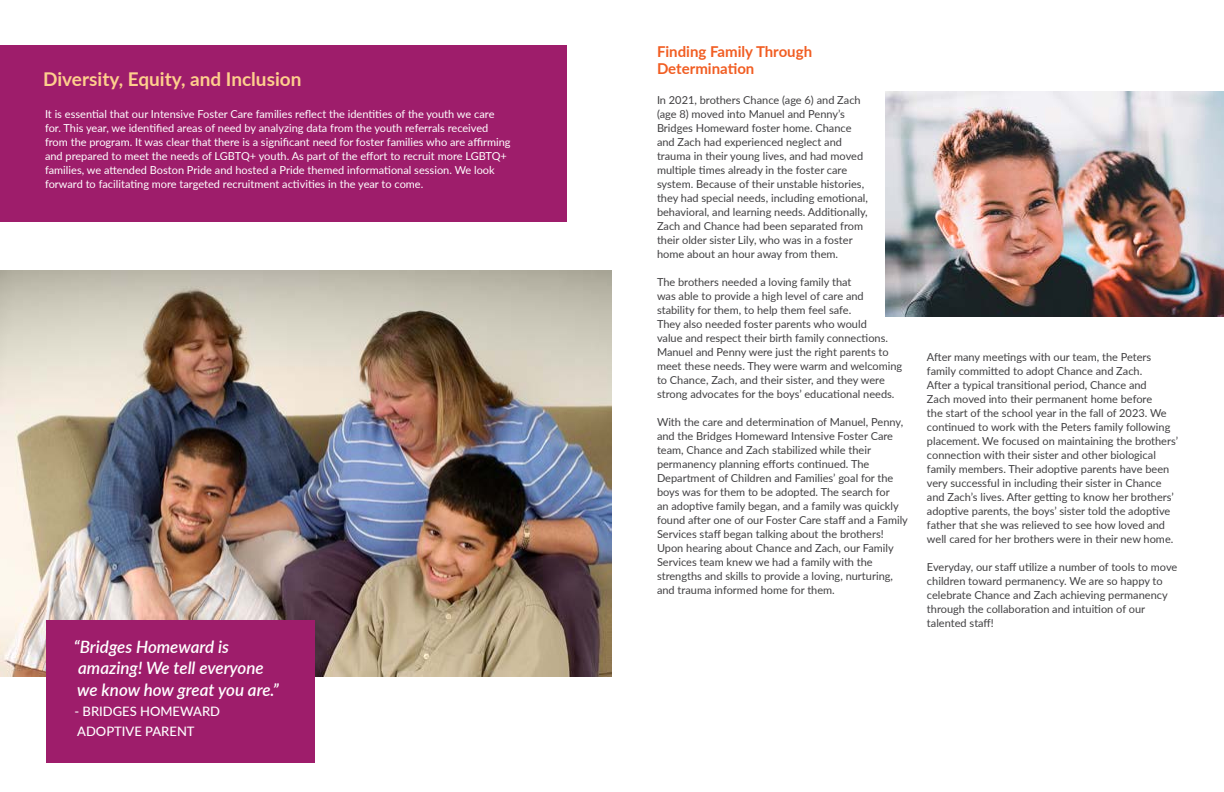
<style>
.page{position:relative;width:1224px;height:792px;background:#fff}
.page>*{position:absolute;margin:0;border:0;box-sizing:border-box;transform-origin:0 0}
.t1{font:700 19px "Lato";color:#fecf8d}
.t2{font:italic 600 17px/20.4px "Lato";color:#fff}
.t3{font:700 15px/17px "Lato";color:#f15d22}
.t4{font:500 13px/20px "Lato";color:#fff}
.t5{font:11px/14px "Lato";color:#414042}
.t6{font:11px/14px "Lato";color:#fff}
</style>
<div class="page">
<div style="left:0;top:45px;width:567px;height:177px;background:#9e1d6b"></div>
<img style="left:886px;top:91px;width:338px;height:225px">
<img style="left:0;top:271px;width:612px;height:405px">
<div style="left:47px;top:621px;width:268px;height:142px;background:#9e1d6b"></div>
<h1 class="t1" style="left:43px;top:65px;width:260px">Diversity, Equity, and Inclusion</h1>
<p class="t6" style="left:45px;top:107px;width:467px">It is essential that our Intensive Foster Care families reflect the identities of the youth we care for. This year, we identified areas of need by analyzing data from the youth referrals received from the program. It was clear that there is a significant need for foster families who are affirming and prepared to meet the needs of LGBTQ+ youth. As part of the effort to recruit more LGBTQ+ families, we attended Boston Pride and hosted a Pride themed informational session. We look forward to facilitating more targeted recruitment activities in the year to come.</p>
<h2 class="t2" style="left:74px;top:636px;width:192px">“Bridges Homeward is amazing! We tell everyone</h2>
<h2 class="t2" style="left:77px;top:679px;width:203px">we know how great you are.”</h2>
<p class="t4" style="left:75px;top:701px;width:147px">- BRIDGES HOMEWARD<br>ADOPTIVE PARENT</p>
<h3 class="t3" style="left:657px;top:42px;width:157px">Finding Family Through<br>Determination</h3>
<p class="t5" style="left:657px;top:93px;width:212px">In 2021, brothers Chance (age 6) and Zach (age 8) moved into Manuel and Penny’s Bridges Homeward foster home. Chance and Zach had experienced neglect and trauma in their young lives, and had moved multiple times already in the foster care system. Because of their unstable histories, they had special needs, including emotional, behavioral, and learning needs. Additionally, Zach and Chance had been separated from their older sister Lily, who was in a foster home about an hour away from them.</p>
<p class="t5" style="left:657px;top:275px;width:247px">The brothers needed a loving family that<br>was able to provide a high level of care and stability for them, to help them feel safe.<br>They also needed foster parents who would<br>value and respect their birth family connections.<br>Manuel and Penny were just the right parents to meet these needs. They were warm and welcoming to Chance, Zach, and their sister, and they were strong advocates for the boys’ educational needs.</p>
<p class="t5" style="left:657px;top:415px;width:252px">With the care and determination of Manuel, Penny, and the Bridges Homeward Intensive Foster Care team, Chance and Zach stabilized while their permanency planning efforts continued. The Department of Children and Families’ goal for the boys was for them to be adopted. The search for<br>an adoptive family began, and a family was quickly found after one of our Foster Care staff and a Family Services staff began talking about the brothers!<br>Upon hearing about Chance and Zach, our Family Services team knew we had a family with the strengths and skills to provide a loving, nurturing, and trauma informed home for them.</p>
<p class="t5" style="left:927px;top:350px;width:253px">After many meetings with our team, the Peters family committed to adopt Chance and Zach.<br>After a typical transitional period, Chance and<br>Zach moved into their permanent home before<br>the start of the school year in the fall of 2023. We continued to work with the Peters family following placement. We focused on maintaining the brothers’ connection with their sister and other biological family members. Their adoptive parents have been very successful in including their sister in Chance and Zach’s lives. After getting to know her brothers’ adoptive parents, the boys’ sister told the adoptive father that she was relieved to see how loved and well cared for her brothers were in their new home.</p>
<p class="t5" style="left:927px;top:560px;width:252px">Everyday, our staff utilize a number of tools to move children toward permanency. We are so happy to celebrate Chance and Zach achieving permanency through the collaboration and intuition of our talented staff!</p>
</div>
